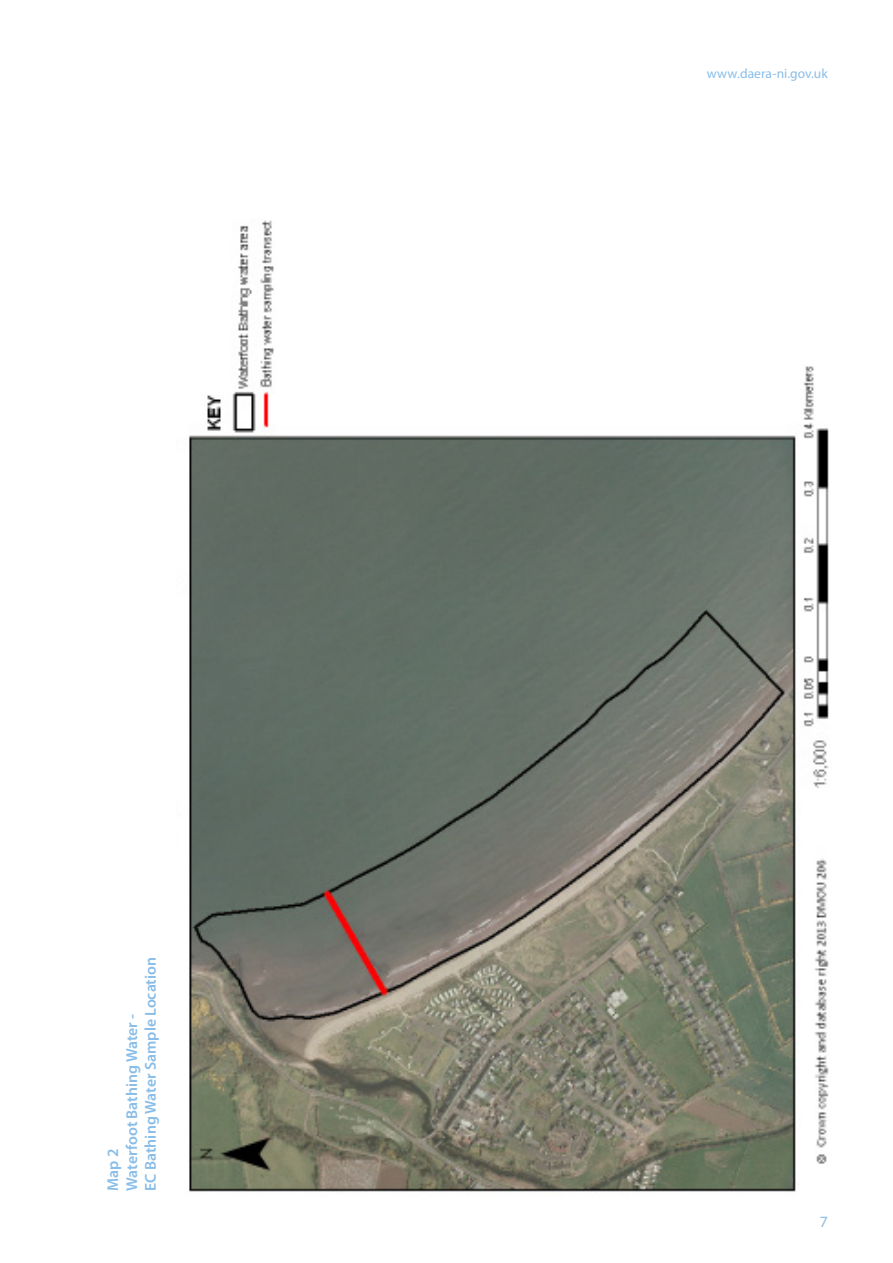
<style>
.page{position:relative;width:893px;height:1263px;background:#fff}
.page>*{position:absolute;margin:0;border:0;box-sizing:border-box;transform-origin:0 0}
.t1{font:600 15.75px "Myriad Pro";color:#88bde8}
.t2{font:15.75px "Myriad Pro";color:#88bde8}
.t3{font:13.5px "Myriad Pro";letter-spacing:.005em;color:#88bde8}
</style>
<div class="page">
<img style="left:189px;top:220px;width:640px;height:972px">
<p class="t1" style="left:141px;top:1191px;width:235px;rotate:-90deg">EC Bathing Water Sample Location</p>
<p class="t1" style="left:122px;top:1191px;width:178px;rotate:-90deg">Waterfoot Bathing Water -</p>
<p class="t1" style="left:103px;top:1191px;width:44px;rotate:-90deg">Map 2</p>
<p class="t3" style="left:707px;top:65px;width:122px">www.daera-ni.gov.uk</p>
<p class="t2" style="left:820px;top:1212px;width:10px">7</p>
</div>
